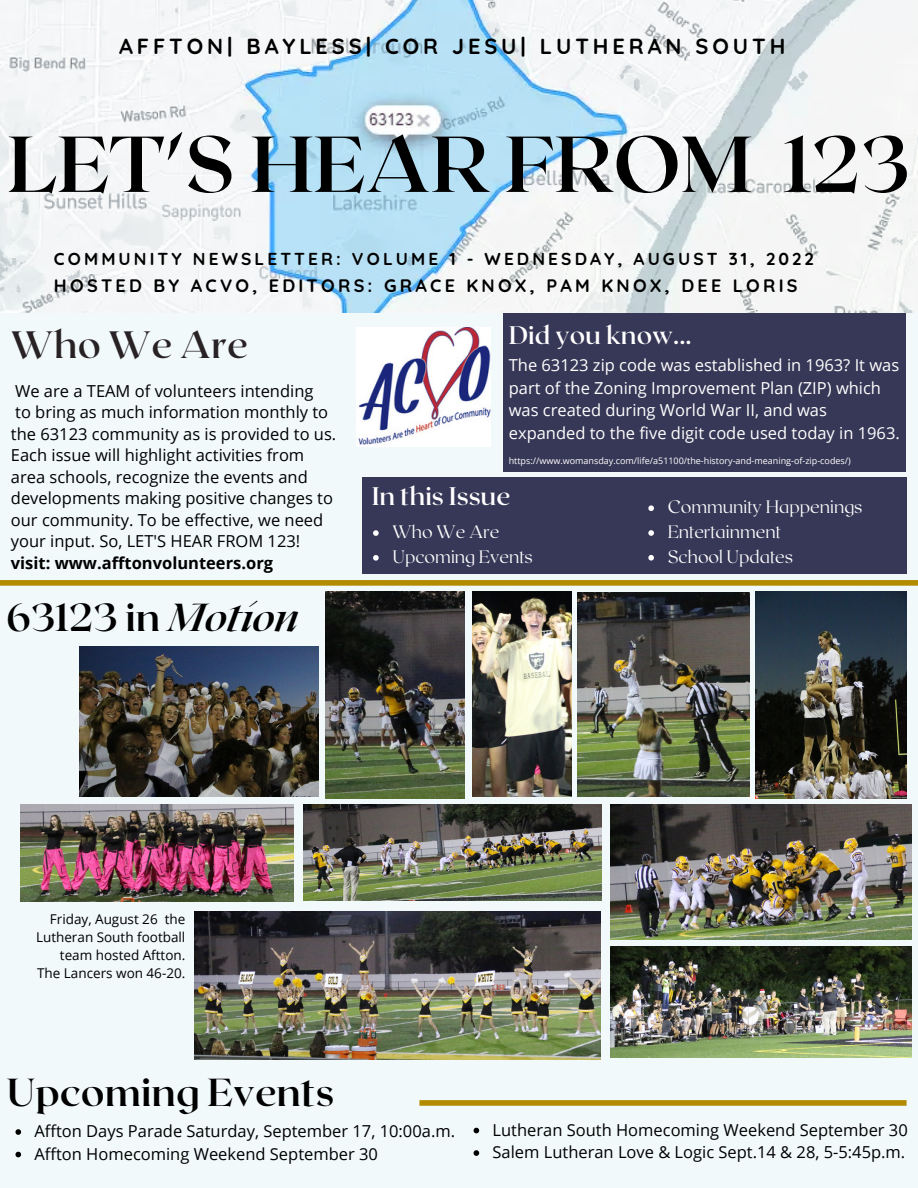
<style>
.page{position:relative;width:918px;height:1188px;background:#f2f9fb}
.page>*{position:absolute;margin:0;border:0;box-sizing:border-box;transform-origin:0 0}
.t1{font:700 79.05px "Roxborough CF";color:#000}
.t2{font:700 39px "Roxborough CF";color:#000}
.t3{font:600 38.1px "Roxborough CF";color:#282224}
.t4{font:600 25.35px "Roxborough CF";color:#fff}
.t5{font:700 21.75px "Quicksand";letter-spacing:.18em;color:#000}
.t6{font:100 18px/24.8px "Roxborough CF";color:#fff}
.t7{font:700 18px "Quicksand";letter-spacing:.18em;color:#000}
.t8{font:700 17.25px "Quicksand";letter-spacing:.18em;color:#000}
.t9{font:16.5px/21.6px "Open Sans";color:#000}
.t10{font:16.5px/22.5px "Open Sans";color:#fff}
.t11{font:700 16.5px "Open Sans";color:#000}
.t12{font:13.5px/18px "Open Sans";color:#000;text-align:right}
.t13{font:9px "Open Sans";color:#fff}
.s1{font-style:italic}
</style>
<div class="page">
<img style="left:0;top:0;width:918px;height:313px">
<div style="left:362px;top:477px;width:544px;height:97px;background:#373757"></div>
<div style="left:0;top:580px;width:918px;height:6px;background:#b28b00"></div>
<img style="left:357px;top:327px;width:134px;height:120px">
<div style="left:419px;top:1100px;width:488px;height:6px;background:#b28b00"></div>
<div style="left:503px;top:313px;width:403px;height:159px;background:#373757"></div>
<img style="left:756px;top:591px;width:151px;height:207px">
<img style="left:195px;top:912px;width:406px;height:147px">
<img style="left:325px;top:591px;width:140px;height:207px">
<img style="left:79px;top:647px;width:240px;height:149px">
<img style="left:577px;top:592px;width:172px;height:205px">
<img style="left:610px;top:804px;width:302px;height:135px">
<img style="left:20px;top:804px;width:274px;height:97px">
<img style="left:610px;top:946px;width:302px;height:112px">
<img style="left:303px;top:805px;width:298px;height:95px">
<img style="left:473px;top:591px;width:99px;height:206px">
<svg style="left:373px;top:530px;width:6px;height:6px"></svg>
<svg style="left:373px;top:555px;width:6px;height:6px"></svg>
<svg style="left:15px;top:1129px;width:6px;height:6px"></svg>
<svg style="left:15px;top:1152px;width:6px;height:5px"></svg>
<svg style="left:474px;top:1128px;width:5px;height:5px"></svg>
<svg style="left:474px;top:1150px;width:5px;height:6px"></svg>
<svg style="left:648px;top:505px;width:6px;height:6px"></svg>
<svg style="left:648px;top:530px;width:6px;height:6px"></svg>
<svg style="left:648px;top:555px;width:6px;height:6px"></svg>
<h3 class="t5" style="left:119px;top:33px;width:668px">AFFTON| BAYLESS| COR JESU| LUTHERAN SOUTH</h3>
<h1 class="t1" style="left:8px;top:113px;width:904px">LET'S HEAR FROM 123</h1>
<p class="t8" style="left:54px;top:248px;width:761px">COMMUNITY NEWSLETTER: VOLUME 1 - WEDNESDAY, AUGUST 31, 2022</p>
<p class="t7" style="left:54px;top:274px;width:745px">HOSTED BY ACVO, EDITORS: GRACE KNOX, PAM KNOX, DEE LORIS</p>
<h3 class="t3" style="left:11px;top:320px;width:238px">Who We Are</h3>
<p class="t9" style="left:11px;top:379px;width:327px">We are a TEAM of volunteers intending<br>to bring as much information monthly to the 63123 community as is provided to us.<br>Each issue will highlight activities from area schools, recognize the events and developments making positive changes to our community. To be effective, we need your input. So, LET'S HEAR FROM 123!</p>
<p class="t11" style="left:11px;top:551px;width:264px">visit: www.afftonvolunteers.org</p>
<h2 class="t2" style="left:6px;top:592px;width:294px">63123 in <span class="s1">Motion</span></h2>
<h3 class="t4" style="left:509px;top:319px;width:184px">Did you know...</h3>
<p class="t10" style="left:509px;top:353px;width:393px">The 63123 zip code was established in 1963? It was part of the Zoning Improvement Plan (ZIP) which was created during World War II, and was expanded to the five digit code used today in 1963.</p>
<p class="t13" style="left:509px;top:455px;width:344px">https://www.womansday.com/life/a51100/the-history-and-meaning-of-zip-codes/)</p>
<h3 class="t4" style="left:372px;top:479px;width:140px">In this Issue</h3>
<p class="t6" style="left:392px;top:519px;width:142px">Who We Are<br>Upcoming Events</p>
<p class="t6" style="left:668px;top:494px;width:196px">Community Happenings<br>Entertainment<br>School Updates</p>
<p class="t12" style="left:36px;top:910px;width:151px">Friday, August 26 the<br>Lutheran South football team hosted Aftton.<br>The Lancers won 46-20.</p>
<h2 class="t2" style="left:6px;top:1067px;width:329px">Upcoming Events</h2>
<p class="t9" style="left:35px;top:1119px;width:422px;line-height:22.5px">Affton Days Parade Saturday, September 17, 10:00a.m.<br>Affton Homecoming Weekend September 30</p>
<p class="t9" style="left:493px;top:1118px;width:417px;line-height:22.5px">Lutheran South Homecoming Weekend September 30<br>Salem Lutheran Love &amp; Logic Sept.14 &amp; 28, 5-5:45p.m.</p>
</div>
